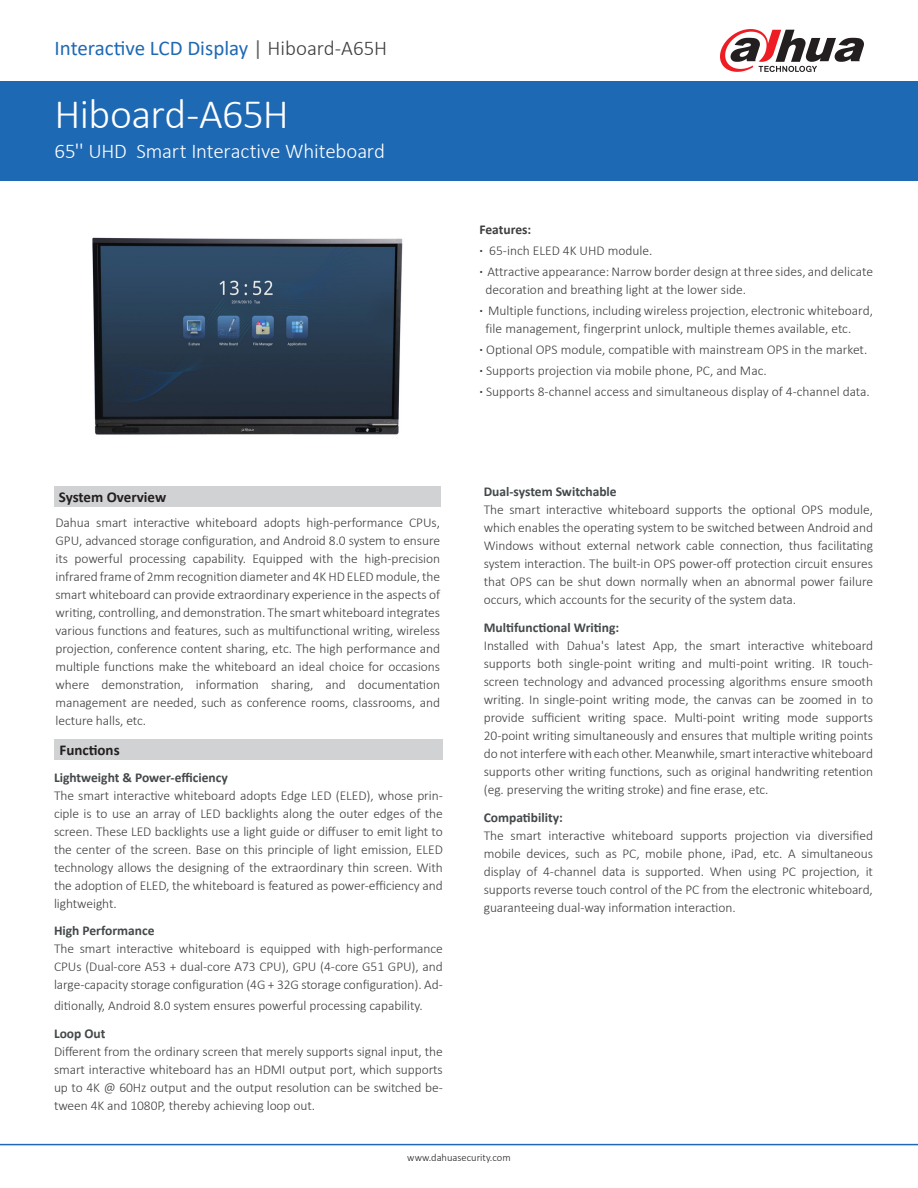
<style>
.page{position:relative;width:918px;height:1188px;background:#fff}
.page>*{position:absolute;margin:0;border:0;box-sizing:border-box;transform-origin:0 0}
.t1{font:300 42px "Calibri";letter-spacing:-.015em;color:#fff}
.t2{font:21px "Calibri";color:#1e69b4}
.t3{font:300 21px "Calibri";letter-spacing:-.01em;color:#fff}
.t4{font:700 15px "Calibri";color:#231f20}
.t5{font:300 13.5px/18px "Calibri";letter-spacing:-.005em;color:#3e3e3f;text-align:justify}
.t6{font:700 13.5px "Calibri";color:#43484a}
.t7{font:700 13.5px "Calibri";color:#3e3e3f}
.t8{font:300 10.5px "Calibri";color:#231f20}
.s1{color:#636366}
.s2{font-weight:300;color:#3e3e3f}
.s3{font-weight:700}
</style>
<div class="page">
<div style="left:0;top:81px;width:918px;height:100px;background:#1e69b4"></div>
<hr style="left:0;top:1144px;width:918px;height:1px;background:#1e69b4">
<svg style="left:720px;top:29px;width:144px;height:43px"></svg>
<div style="left:54px;top:486px;width:386px;height:21px;background:#d1d2d4"></div>
<div style="left:54px;top:740px;width:389px;height:20px;background:#d1d2d4"></div>
<img style="left:92px;top:237px;width:311px;height:198px">
<p class="t2" style="left:55px;top:34px;width:334px">Interactive LCD Display <span class="s1">|</span> <span class="s2">Hiboard-A65H</span></p>
<p class="t1" style="left:55px;top:88px;width:236px">Hiboard-A65H</p>
<p class="t3" style="left:55px;top:138px;width:332px">65'' UHD Smart Interactive Whiteboard</p>
<p class="t4" style="left:59px;top:486px;width:109px">System Overview</p>
<p class="t5" style="left:56px;top:513px;width:386px">Dahua smart interactive whiteboard adopts high-performance CPUs, GPU, advanced storage configuration, and Android 8.0 system to ensure its powerful processing capability. Equipped with the high-precision infrared frame of 2mm recognition diameter and 4K HD ELED module, the smart whiteboard can provide extraordinary experience in the aspects of writing, controlling, and demonstration. The smart whiteboard integrates various functions and features, such as multifunctional writing, wireless projection, conference content sharing, etc. The high performance and multiple functions make the whiteboard an ideal choice for occasions where demonstration, information sharing, and documentation management are needed, such as conference rooms, classrooms, and lecture halls, etc.</p>
<p class="t4" style="left:60px;top:740px;width:62px">Functions</p>
<p class="t6" style="left:54px;top:768px;width:175px">Lightweight &amp; Power-efficiency</p>
<p class="t5" style="left:54px;top:786px;width:390px">The smart interactive whiteboard adopts Edge LED (ELED), whose prin&shy;ciple is to use an array of LED backlights along the outer edges of the screen. These LED backlights use a light guide or diffuser to emit light to the center of the screen. Base on this principle of light emission, ELED technology allows the designing of the extraordinary thin screen. With the adoption of ELED, the whiteboard is featured as power-efficiency and lightweight.</p>
<p class="t6" style="left:54px;top:921px;width:102px">High Performance</p>
<p class="t5" style="left:54px;top:940px;width:390px">The smart interactive whiteboard is equipped with high-performance CPUs (Dual-core A53 + dual-core A73 CPU), GPU (4-core G51 GPU), and large-capacity storage configuration (4G + 32G storage configuration). Ad-</p>
<p class="t5" style="left:54px;top:997px;width:370px">ditionally, Android 8.0 system ensures powerful processing capability.</p>
<p class="t6" style="left:54px;top:1024px;width:53px">Loop Out</p>
<p class="t5" style="left:54px;top:1042px;width:390px">Different from the ordinary screen that merely supports signal input, the smart interactive whiteboard has an HDMI output port, which supports up to 4K @ 60Hz output and the output resolution can be switched be&shy;tween 4K and 1080P, thereby achieving loop out.</p>
<p class="t7" style="left:480px;top:220px;width:53px">Features:</p>
<p class="t5" style="left:480px;top:242px;width:175px"><span class="s3">·</span> 65-inch ELED 4K UHD module.</p>
<p class="t5" style="left:480px;top:263px;width:395px"><span class="s3">·</span> Attractive appearance: Narrow border design at three sides, and delicate</p>
<p class="t5" style="left:486px;top:281px;width:262px">decoration and breathing light at the lower side.</p>
<p class="t5" style="left:480px;top:302px;width:395px"><span class="s3">·</span> Multiple functions, including wireless projection, electronic whiteboard,</p>
<p class="t5" style="left:486px;top:320px;width:367px">file management, fingerprint unlock, multiple themes available, etc.</p>
<p class="t5" style="left:480px;top:341px;width:389px"><span class="s3">·</span> Optional OPS module, compatible with mainstream OPS in the market.</p>
<p class="t5" style="left:480px;top:362px;width:289px"><span class="s3">·</span> Supports projection via mobile phone, PC, and Mac.</p>
<p class="t5" style="left:480px;top:383px;width:392px"><span class="s3">·</span> Supports 8-channel access and simultaneous display of 4-channel data.</p>
<p class="t6" style="left:484px;top:482px;width:134px">Dual-system Switchable</p>
<p class="t5" style="left:484px;top:501px;width:391px">The smart interactive whiteboard supports the optional OPS module, which enables the operating system to be switched between Android and Windows without external network cable connection, thus facilitating system interaction. The built-in OPS power-off protection circuit ensures that OPS can be shut down normally when an abnormal power failure occurs, which accounts for the security of the system data.</p>
<p class="t6" style="left:484px;top:618px;width:137px">Multifunctional Writing:</p>
<p class="t5" style="left:484px;top:637px;width:391px">Installed with Dahua's latest App, the smart interactive whiteboard supports both single-point writing and multi-point writing. IR touch&shy;screen technology and advanced processing algorithms ensure smooth writing. In single-point writing mode, the canvas can be zoomed in to provide sufficient writing space. Multi-point writing mode supports 20-point writing simultaneously and ensures that multiple writing points do not interfere with each other. Meanwhile, smart interactive whiteboard supports other writing functions, such as original handwriting retention (eg. preserving the writing stroke) and fine erase, etc.</p>
<p class="t6" style="left:484px;top:808px;width:81px">Compatibility:</p>
<p class="t5" style="left:484px;top:826px;width:391px">The smart interactive whiteboard supports projection via diversified mobile devices, such as PC, mobile phone, iPad, etc. A simultaneous display of 4-channel data is supported. When using PC projection, it supports reverse touch control of the PC from the electronic whiteboard, guaranteeing dual-way information interaction.</p>
<p class="t8" style="left:407px;top:1151px;width:105px">www.dahuasecurity.com</p>
</div>
